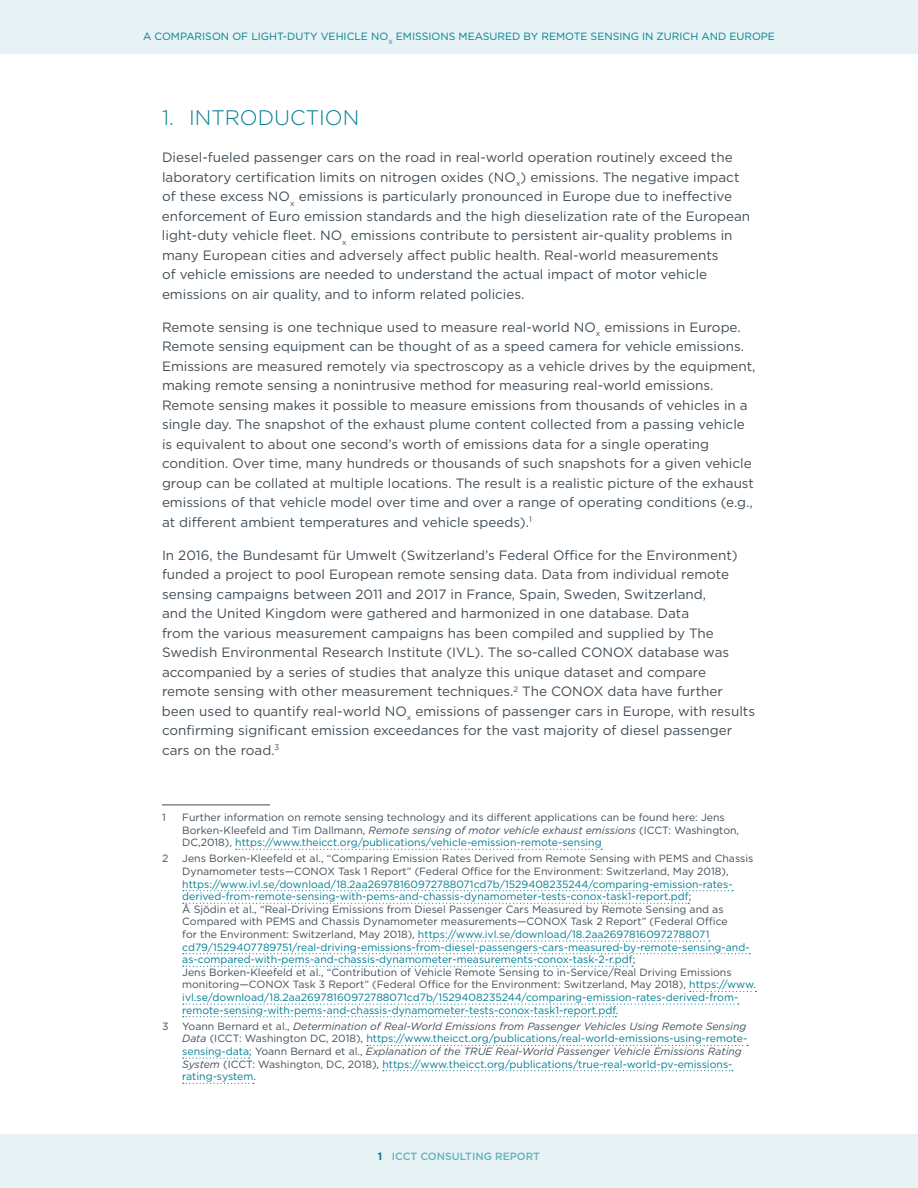
<style>
.page{position:relative;width:918px;height:1188px;background:#fff}
.page>*{position:absolute;margin:0;border:0;box-sizing:border-box;transform-origin:0 0}
.t1{font:300 21px "Gotham";color:#007d93}
.t2{font:13.5px/19.5px "Gotham";color:#414d56}
.t3{font:10.5px/12.6px "Gotham";color:#007d93}
.t4{font:10.5px/12.6px "Gotham";color:#414d56}
.t5{font:500 10.5px "Gotham";color:#66b1be}
.s1{font-style:italic}
.s2{color:#007d93}
.s3{color:#414d56}
.s4{font-style:italic;color:#414d56}
.s5{font-weight:700;color:#007d93}
</style>
<div class="page">
<div style="left:0;top:1134px;width:918px;height:54px;background:#e6f2f4"></div>
<div style="left:0;top:0;width:918px;height:54px;background:#e6f2f4"></div>
<hr style="left:162px;top:805px;width:108px;height:1px;background:#414d56">
<svg style="left:236px;top:849px;width:366px;height:1px"></svg>
<svg style="left:183px;top:890px;width:550px;height:1px"></svg>
<svg style="left:183px;top:903px;width:506px;height:1px"></svg>
<svg style="left:419px;top:941px;width:291px;height:1px"></svg>
<svg style="left:183px;top:953px;width:567px;height:1px"></svg>
<svg style="left:183px;top:966px;width:450px;height:1px"></svg>
<svg style="left:690px;top:991px;width:66px;height:1px"></svg>
<svg style="left:183px;top:1004px;width:556px;height:1px"></svg>
<svg style="left:183px;top:1016px;width:433px;height:1px"></svg>
<svg style="left:367px;top:1045px;width:381px;height:1px"></svg>
<svg style="left:183px;top:1058px;width:67px;height:1px"></svg>
<svg style="left:383px;top:1070px;width:350px;height:1px"></svg>
<svg style="left:183px;top:1083px;width:71px;height:1px"></svg>
<p class="t3" style="left:143px;top:30px;width:633px">A COMPARISON OF LIGHT-DUTY VEHICLE NO<sub>X</sub> EMISSIONS MEASURED BY REMOTE SENSING IN ZURICH AND EUROPE</p>
<h1 class="t1" style="left:162px;top:104px;width:199px">1. INTRODUCTION</h1>
<p class="t2" style="left:162px;top:147px;width:590px">Diesel-fueled passenger cars on the road in real-world operation routinely exceed the laboratory certification limits on nitrogen oxides (NO<sub>x</sub>) emissions. The negative impact of these excess NO<sub>x</sub> emissions is particularly pronounced in Europe due to ineffective enforcement of Euro emission standards and the high dieselization rate of the European light-duty vehicle fleet. NO<sub>x</sub> emissions contribute to persistent air-quality problems in many European cities and adversely affect public health. Real-world measurements<br>of vehicle emissions are needed to understand the actual impact of motor vehicle emissions on air quality, and to inform related policies.</p>
<p class="t2" style="left:162px;top:317px;width:595px">Remote sensing is one technique used to measure real-world NO<sub>x</sub> emissions in Europe.<br>Remote sensing equipment can be thought of as a speed camera for vehicle emissions.<br>Emissions are measured remotely via spectroscopy as a vehicle drives by the equipment, making remote sensing a nonintrusive method for measuring real-world emissions.<br>Remote sensing makes it possible to measure emissions from thousands of vehicles in a single day. The snapshot of the exhaust plume content collected from a passing vehicle is equivalent to about one second’s worth of emissions data for a single operating condition. Over time, many hundreds or thousands of such snapshots for a given vehicle group can be collated at multiple locations. The result is a realistic picture of the exhaust emissions of that vehicle model over time and over a range of operating conditions (e.g., at different ambient temperatures and vehicle speeds).<sup>1</sup></p>
<p class="t2" style="left:162px;top:545px;width:595px">In 2016, the Bundesamt für Umwelt (Switzerland’s Federal Office for the Environment) funded a project to pool European remote sensing data. Data from individual remote sensing campaigns between 2011 and 2017 in France, Spain, Sweden, Switzerland,<br>and the United Kingdom were gathered and harmonized in one database. Data<br>from the various measurement campaigns has been compiled and supplied by The Swedish Environmental Research Institute (IVL). The so-called CONOX database was accompanied by a series of studies that analyze this unique dataset and compare remote sensing with other measurement techniques.<sup>2</sup> The CONOX data have further been used to quantify real-world NO<sub>x</sub> emissions of passenger cars in Europe, with results confirming significant emission exceedances for the vast majority of diesel passenger cars on the road.<sup>3</sup></p>
<p class="t4" style="left:162px;top:811px;width:5px">1</p>
<p class="t4" style="left:182px;top:811px;width:558px">Further information on remote sensing technology and its different applications can be found here: Jens<br>Borken-Kleefeld and Tim Dallmann, <span class="s1">Remote sensing of motor vehicle exhaust emissions</span> (ICCT: Washington,<br>DC,2018), <span class="s2">https://www.theicct.org/publications/vehicle-emission-remote-sensing</span></p>
<p class="t4" style="left:162px;top:852px;width:8px">2</p>
<p class="t4" style="left:182px;top:852px;width:573px">Jens Borken-Kleefeld et al., “Comparing Emission Rates Derived from Remote Sensing with PEMS and Chassis<br>Dynamometer tests—CONOX Task 1 Report” (Federal Office for the Environment: Switzerland, May 2018),</p>
<p class="t3" style="left:182px;top:877px;width:575px">https://www.ivl.se/download/18.2aa26978160972788071cd7b/1529408235244/comparing-emission-rates&shy;derived-from-remote-sensing-with-pems-and-chassis-dynamometer-tests-conox-task1-report.pdf<span class="s3">;<br>Å Sjödin et al., “Real-Driving Emissions from Diesel Passenger Cars Measured by Remote Sensing and as Compared with PEMS and Chassis Dynamometer measurements—CONOX Task 2 Report” (Federal Office<br>for the Environment: Switzerland, May 2018),</span> https://www.ivl.se/download/18.2aa26978160972788071 cd79/1529407789751/real-driving-emissions-from-diesel-passengers-cars-measured-by-remote-sensing-and&shy;as-compared-with-pems-and-chassis-dynamometer-measurements-conox-task-2-r.pdf<span class="s3">;<br>Jens Borken-Kleefeld et al., “Contribution of Vehicle Remote Sensing to in-Service/Real Driving Emissions monitoring—CONOX Task 3 Report” (Federal Office for the Environment: Switzerland, May 2018),</span> https://www. ivl.se/download/18.2aa26978160972788071cd7b/1529408235244/comparing-emission-rates-derived-from&shy;remote-sensing-with-pems-and-chassis-dynamometer-tests-conox-task1-report.pdf<span class="s3">.</span></p>
<p class="t4" style="left:162px;top:1020px;width:8px">3</p>
<p class="t3" style="left:182px;top:1020px;width:567px"><span class="s3">Yoann Bernard et al.,</span> <span class="s4">Determination of Real-World Emissions from Passenger Vehicles Using Remote Sensing Data</span> <span class="s3">(ICCT: Washington DC, 2018),</span> https://www.theicct.org/publications/real-world-emissions-using-remote&shy;sensing-data<span class="s3">; Yoann Bernard et al.,</span> <span class="s4">Explanation of the TRUE Real-World Passenger Vehicle Emissions Rating System</span> <span class="s3">(ICCT: Washington, DC, 2018),</span> https://www.theicct.org/publications/true-real-world-pv-emissions&shy;rating-system<span class="s3">.</span></p>
<p class="t5" style="left:378px;top:1149px;width:164px"><span class="s5">1</span> ICCT CONSULTING REPORT</p>
</div>
